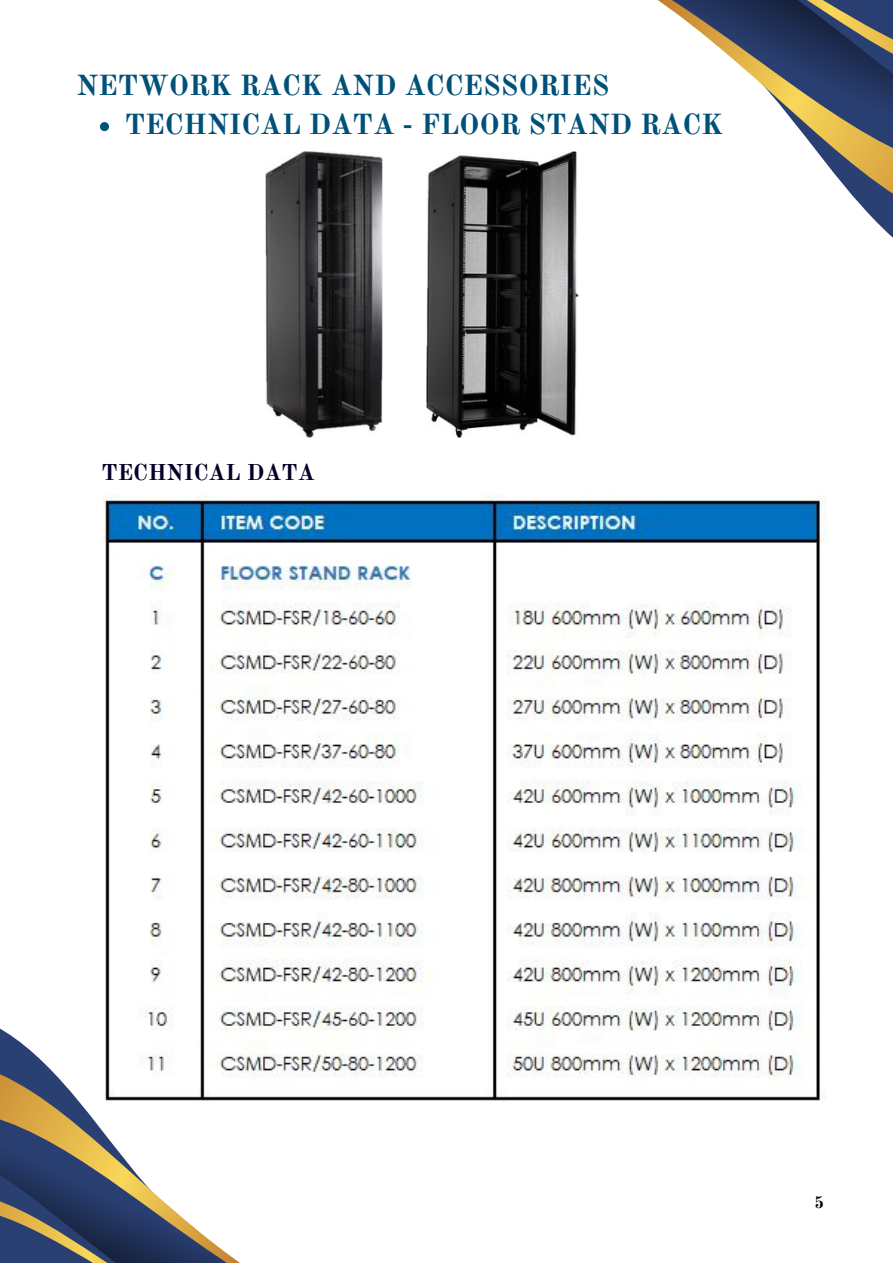
<style>
.page{position:relative;width:893px;height:1264px;background:#fff}
.page>*{position:absolute;margin:0;border:0;box-sizing:border-box;transform-origin:0 0}
.t1{font:700 28.5px "Old Standard";color:#005179}
.t2{font:700 22.5px "Old Standard";color:#040028}
.t3{font:700 16.5px "Old Standard";color:#000}
</style>
<div class="page">
<svg style="left:382px;top:159px;width:510px;height:79px"></svg>
<svg style="left:571px;top:0;width:321px;height:171px"></svg>
<svg style="left:0;top:1050px;width:89px;height:63px"></svg>
<svg style="left:0;top:1113px;width:239px;height:149px"></svg>
<img style="left:266px;top:152px;width:116px;height:285px">
<img style="left:426px;top:152px;width:152px;height:286px">
<img style="left:104px;top:495px;width:722px;height:606px">
<svg style="left:100px;top:122px;width:9px;height:9px"></svg>
<p class="t1" style="left:76px;top:68px;width:534px">NETWORK RACK AND ACCESSORIES</p>
<p class="t1" style="left:125px;top:107px;width:600px">TECHNICAL DATA - FLOOR STAND RACK</p>
<p class="t2" style="left:102px;top:458px;width:214px">TECHNICAL DATA</p>
<p class="t3" style="left:814px;top:1192px;width:11px">5</p>
</div>
